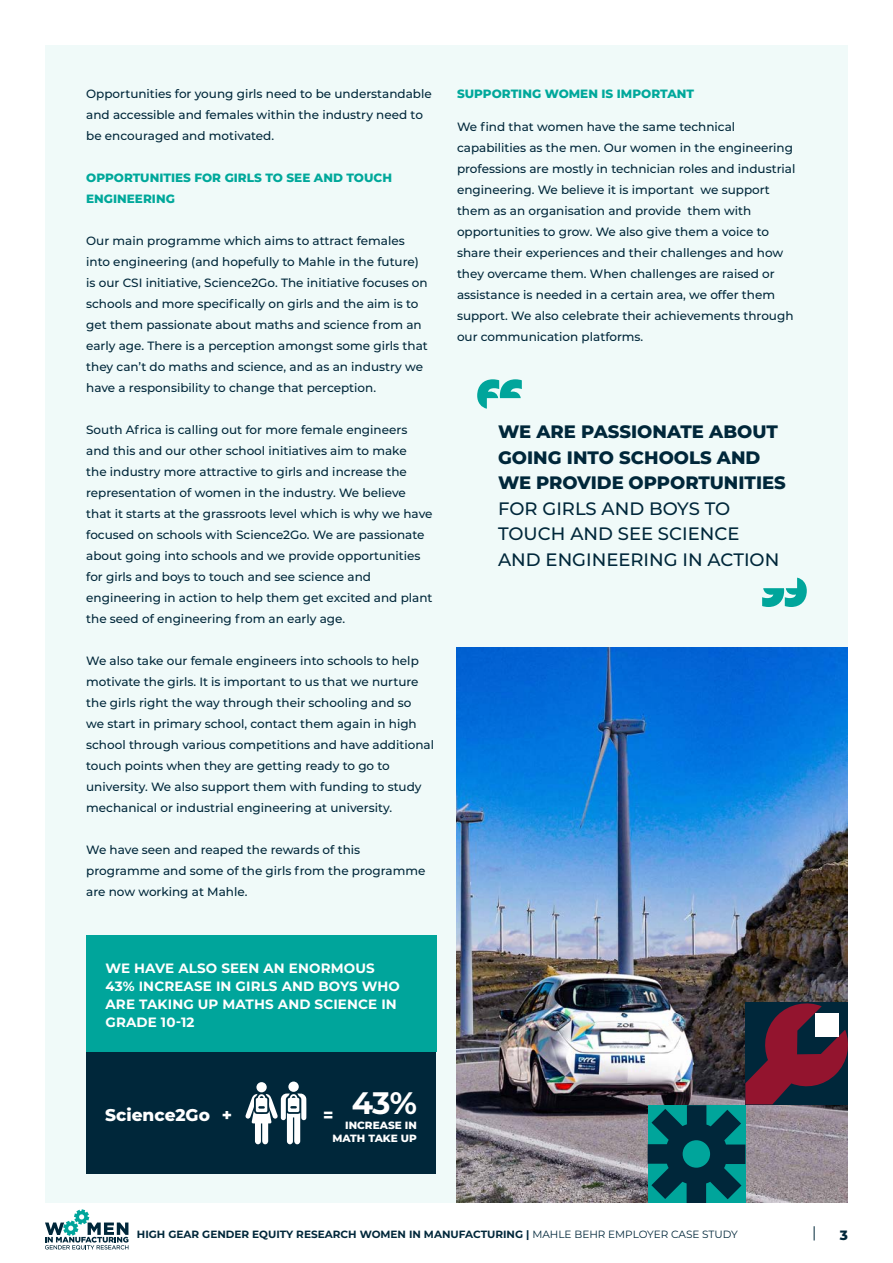
<style>
.page{position:relative;width:893px;height:1263px;background:#fff}
.page>*{position:absolute;margin:0;border:0;box-sizing:border-box;transform-origin:0 0}
.t1{font:700 31.05px "Montserrat";color:#fff}
.t2{font:800 18px/25.5px "Montserrat";color:#00273a}
.t3{font:800 16.95px "Montserrat";color:#fff}
.t4{font:700 13.5px/18px "Montserrat";letter-spacing:.01em;color:#fff}
.t5{font:800 13.5px "Montserrat";color:#00273a}
.t6{font:500 12px/21px "Montserrat";color:#00273a}
.t7{font:800 12px/21px "Montserrat";color:#00a89b}
.t8{font:700 10.5px "Montserrat";color:#00273a}
.t9{font:800 10.5px/12.6px "Montserrat";color:#fff;text-align:right}
.s1{font-weight:500}
.s2{font-weight:400}
</style>
<div class="page">
<svg style="left:814px;top:1226px;width:1px;height:14px"></svg>
<svg style="left:45px;top:1209px;width:83px;height:40px"></svg>
<div style="left:45px;top:45px;width:803px;height:1158px;background:#f0faf9"></div>
<img style="left:457px;top:648px;width:391px;height:555px">
<svg style="left:477px;top:379px;width:45px;height:30px"></svg>
<svg style="left:762px;top:578px;width:45px;height:29px"></svg>
<svg style="left:648px;top:1000px;width:200px;height:203px;background:#575a65"></svg>
<div style="left:815px;top:1013px;width:23px;height:23px;background:#fff"></div>
<div style="left:86px;top:1052px;width:350px;height:122px;background:#00273a"></div>
<svg style="left:245px;top:1093px;width:61px;height:51px"></svg>
<div style="left:288px;top:1081px;width:11px;height:11px;background:#fff;border-radius:50%"></div>
<div style="left:256px;top:1082px;width:11px;height:10px;background:#fff;border-radius:50%"></div>
<div style="left:86px;top:936px;width:350px;height:116px;background:#00a59b"></div>
<p class="t6" style="left:86px;top:83px;width:347px">Opportunities for young girls need to be understandable and accessible and females within the industry need to be encouraged and motivated.</p>
<p class="t7" style="left:86px;top:166px;width:307px">OPPORTUNITIES FOR GIRLS TO SEE AND TOUCH<br>ENGINEERING</p>
<p class="t6" style="left:86px;top:230px;width:343px">Our main programme which aims to attract females into engineering (and hopefully to Mahle in the future) is our CSI initiative, Science2Go. The initiative focuses on schools and more specifically on girls and the aim is to get them passionate about maths and science from an early age. There is a perception amongst some girls that they can’t do maths and science, and as an industry we have a responsibility to change that perception.</p>
<p class="t6" style="left:86px;top:419px;width:348px">South Africa is calling out for more female engineers and this and our other school initiatives aim to make<br>the industry more attractive to girls and increase the representation of women in the industry. We believe that it starts at the grassroots level which is why we have focused on schools with Science2Go. We are passionate about going into schools and we provide opportunities for girls and boys to touch and see science and engineering in action to help them get excited and plant the seed of engineering from an early age.</p>
<p class="t6" style="left:86px;top:650px;width:349px">We also take our female engineers into schools to help motivate the girls. It is important to us that we nurture the girls right the way through their schooling and so<br>we start in primary school, contact them again in high school through various competitions and have additional touch points when they are getting ready to go to university. We also support them with funding to study mechanical or industrial engineering at university.</p>
<p class="t6" style="left:86px;top:839px;width:341px">We have seen and reaped the rewards of this programme and some of the girls from the programme are now working at Mahle.</p>
<p class="t7" style="left:457px;top:82px;width:239px">SUPPORTING WOMEN IS IMPORTANT</p>
<p class="t6" style="left:457px;top:116px;width:340px">We find that women have the same technical capabilities as the men. Our women in the engineering professions are mostly in technician roles and industrial engineering. We believe it is important we support them as an organisation and provide them with opportunities to grow. We also give them a voice to share their experiences and their challenges and how they overcame them. When challenges are raised or assistance is needed in a certain area, we offer them support. We also celebrate their achievements through our communication platforms.</p>
<p class="t2" style="left:498px;top:418px;width:289px">WE ARE PASSIONATE ABOUT<br>GOING INTO SCHOOLS AND<br>WE PROVIDE OPPORTUNITIES<br><span class="s1">FOR GIRLS AND BOYS TO<br>TOUCH AND SEE SCIENCE<br>AND ENGINEERING IN ACTION</span></p>
<p class="t4" style="left:105px;top:959px;width:296px">WE HAVE ALSO SEEN AN ENORMOUS<br>43% INCREASE IN GIRLS AND BOYS WHO<br>ARE TAKING UP MATHS AND SCIENCE IN<br>GRADE 10-12</p>
<p class="t1" style="left:352px;top:1081px;width:67px">43%</p>
<p class="t9" style="left:332px;top:1118px;width:86px">INCREASE IN<br>MATH TAKE UP</p>
<p class="t3" style="left:105px;top:1103px;width:106px">Science2Go</p>
<p class="t3" style="left:222px;top:1103px;width:12px">+</p>
<p class="t3" style="left:323px;top:1103px;width:12px">=</p>
<p class="t8" style="left:137px;top:1227px;width:602px">HIGH GEAR GENDER EQUITY RESEARCH WOMEN IN MANUFACTURING | <span class="s2">MAHLE BEHR EMPLOYER CASE STUDY</span></p>
<p class="t5" style="left:840px;top:1225px;width:10px">3</p>
</div>
